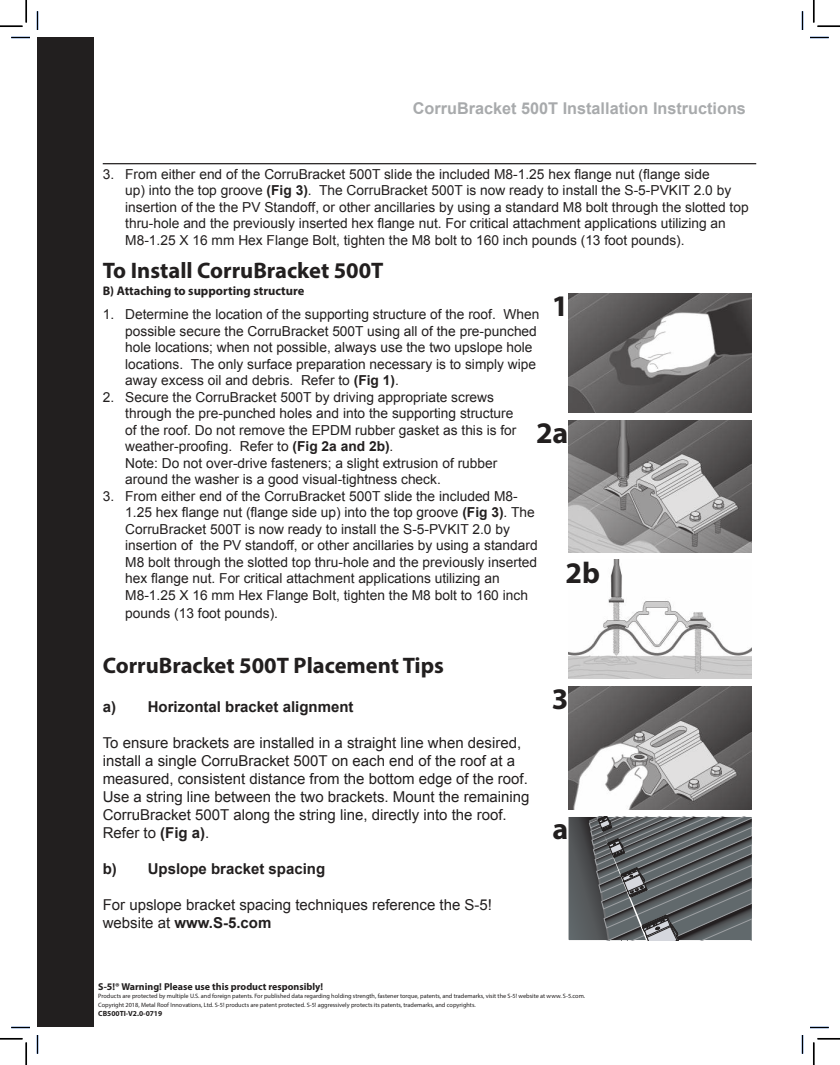
<style>
.page{position:relative;width:840px;height:1065px;background:#fff}
.page>*{position:absolute;margin:0;border:0;box-sizing:border-box;transform-origin:0 0}
.t1{font:700 30px "Myriad Pro";color:#221f1f}
.t2{font:700 22.5px "Myriad Pro";color:#221f1f}
.t3{font:700 16.25px "Arial";color:#a8aaac}
.t4{font:15px/18px "Arial";color:#221f1f}
.t5{font:700 15px "Arial";color:#221f1f}
.t6{font:13.75px/16.5px "Arial";color:#221f1f}
.t7{font:700 12.5px "Myriad Pro";color:#221f1f}
.t8{font:700 10px "Myriad Pro";color:#221f1f}
.t9{font:700 7.5px "Myriad Pro";color:#221f1f}
.t10{font:6.25px/9px "Myriad Pro";color:#221f1f}
.s1{font-weight:700}
</style>
<div class="page">
<div style="left:38px;top:37px;width:56px;height:990px;background:#221f1f"></div>
<hr style="left:103px;top:163px;width:653px;height:1px;background:#221f1f">
<img style="left:569px;top:294px;width:183px;height:119px">
<img style="left:569px;top:421px;width:183px;height:131px">
<img style="left:569px;top:560px;width:183px;height:119px">
<img style="left:569px;top:686px;width:183px;height:123px">
<svg style="left:569px;top:817px;width:183px;height:124px;background:#5e6264"></svg>
<svg style="left:11px;top:37px;width:19px;height:1px"></svg>
<svg style="left:810px;top:37px;width:19px;height:1px"></svg>
<svg style="left:11px;top:1027px;width:19px;height:1px"></svg>
<svg style="left:810px;top:1027px;width:19px;height:1px"></svg>
<svg style="left:37px;top:11px;width:1px;height:19px"></svg>
<svg style="left:37px;top:1035px;width:1px;height:19px"></svg>
<svg style="left:802px;top:11px;width:1px;height:19px"></svg>
<svg style="left:802px;top:1035px;width:1px;height:19px"></svg>
<hr style="left:0;top:1038px;width:23px;height:2px;background:#000">
<hr style="left:818px;top:1038px;width:22px;height:2px;background:#000">
<hr style="left:813px;top:0;width:2px;height:22px;background:#000">
<hr style="left:813px;top:1042px;width:2px;height:23px;background:#000">
<svg style="left:0;top:0;width:27px;height:27px"></svg>
<svg style="left:0;top:1039px;width:27px;height:26px"></svg>
<svg style="left:814px;top:0;width:26px;height:27px"></svg>
<svg style="left:814px;top:1039px;width:26px;height:26px"></svg>
<p class="t3" style="left:413px;top:102px;width:335px">CorruBracket 500T Installation Instructions</p>
<p class="t6" style="left:125px;top:166px;width:625px;text-indent:-22px">3. From either end of the CorruBracket 500T slide the included M8-1.25 hex flange nut (flange side<br>up) into the top groove <span class="s1">(Fig 3)</span>. The CorruBracket 500T is now ready to install the S-5-PVKIT 2.0 by insertion of the the PV Standoff, or other ancillaries by using a standard M8 bolt through the slotted top thru-hole and the previously inserted hex flange nut. For critical attachment applications utilizing an M8-1.25 X 16 mm Hex Flange Bolt, tighten the M8 bolt to 160 inch pounds (13 foot pounds).</p>
<h2 class="t2" style="left:103px;top:261px;width:282px">To Install CorruBracket 500T</h2>
<p class="t7" style="left:103px;top:286px;width:203px">B) Attaching to supporting structure</p>
<p class="t6" style="left:125px;top:306px;width:416px;text-indent:-22px">1. Determine the location of the supporting structure of the roof. When possible secure the CorruBracket 500T using all of the pre-punched hole locations; when not possible, always use the two upslope hole locations. The only surface preparation necessary is to simply wipe away excess oil and debris. Refer to <span class="s1">(Fig 1)</span>.</p>
<p class="t6" style="left:125px;top:389px;width:393px;text-indent:-22px">2. Secure the CorruBracket 500T by driving appropriate screws through the pre-punched holes and into the supporting structure of the roof. Do not remove the EPDM rubber gasket as this is for weather-proofing. Refer to <span class="s1">(Fig 2a and 2b)</span>.<br>Note: Do not over-drive fasteners; a slight extrusion of rubber around the washer is a good visual-tightness check.</p>
<p class="t6" style="left:125px;top:488px;width:414px;text-indent:-22px">3. From either end of the CorruBracket 500T slide the included M8- 1.25 hex flange nut (flange side up) into the top groove <span class="s1">(Fig 3)</span>. The CorruBracket 500T is now ready to install the S-5-PVKIT 2.0 by insertion of the PV standoff, or other ancillaries by using a standard M8 bolt through the slotted top thru-hole and the previously inserted hex flange nut. For critical attachment applications utilizing an M8-1.25 X 16 mm Hex Flange Bolt, tighten the M8 bolt to 160 inch</p>
<p class="t6" style="left:125px;top:605px;width:154px">pounds (13 foot pounds).</p>
<h2 class="t2" style="left:103px;top:657px;width:343px">CorruBracket 500T Placement Tips</h2>
<p class="t5" style="left:103px;top:701px;width:252px">a) Horizontal bracket alignment</p>
<p class="t4" style="left:103px;top:734px;width:428px">To ensure brackets are installed in a straight line when desired, install a single CorruBracket 500T on each end of the roof at a measured, consistent distance from the bottom edge of the roof.<br>Use a string line between the two brackets. Mount the remaining CorruBracket 500T along the string line, directly into the roof.<br>Refer to <span class="s1">(Fig a)</span>.</p>
<p class="t5" style="left:103px;top:863px;width:224px">b) Upslope bracket spacing</p>
<p class="t4" style="left:103px;top:896px;width:391px">For upslope bracket spacing techniques reference the S-5! website at <span class="s1">www.S-5.com</span></p>
<h1 class="t1" style="left:552px;top:295px;width:18px">1</h1>
<h1 class="t1" style="left:536px;top:422px;width:34px">2a</h1>
<h1 class="t1" style="left:565px;top:561px;width:36px">2b</h1>
<h1 class="t1" style="left:552px;top:687px;width:18px">3</h1>
<h1 class="t1" style="left:553px;top:818px;width:17px">a</h1>
<p class="t8" style="left:98px;top:983px;width:226px">S-5!® Warning! Please use this product responsibly!</p>
<p class="t10" style="left:98px;top:991px;width:488px">Products are protected by multiple U.S. and foreign patents. For published data regarding holding strength, fastener torque, patents, and trademarks, visit the S-5! website at www. S-5.com.<br>Copyright 2018, Metal Roof Innovations, Ltd. S-5! products are patent protected. S-5! aggressively protects its patents, trademarks, and copyrights.</p>
<p class="t9" style="left:98px;top:1010px;width:66px">CB500TI-V2.0-0719</p>
</div>
